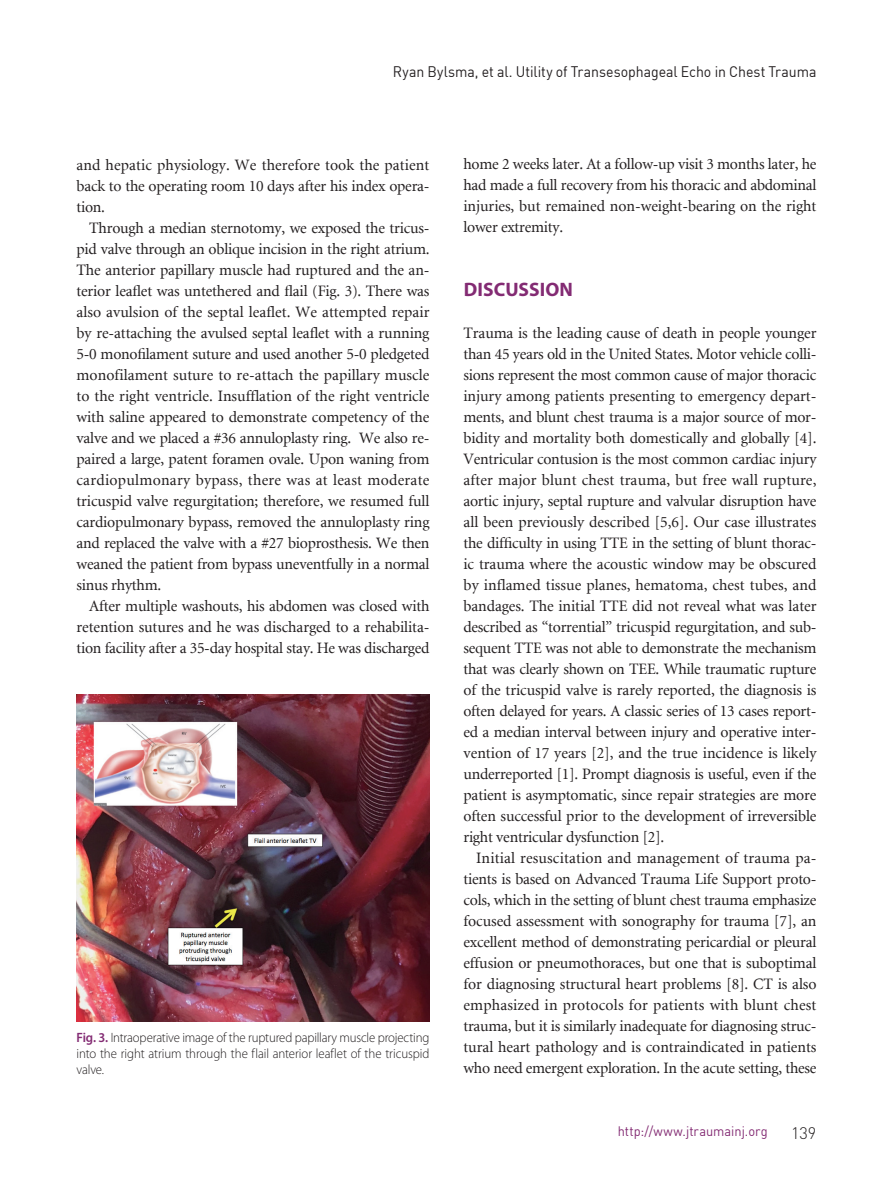
<style>
.page{position:relative;width:893px;height:1191px;background:#fff}
.page>*{position:absolute;margin:0;border:0;box-sizing:border-box;transform-origin:0 0}
.t1{font:700 19.5px "Myriad Pro";letter-spacing:.005em;color:#832b73}
.t2{font:300 16.5px "DIN Pro";color:#231f20}
.t3{font:15.75px/21px "Minion LT";letter-spacing:-.015em;color:#231f20;text-align:justify}
.t4{font:15px "DIN";letter-spacing:-.005em;color:#231f20;scale:.94 1}
.t5{font:300 13.5px/16.2px "Myriad Pro";letter-spacing:-.005em;color:#231f20;text-align:justify;scale:.95 1}
.t6{font:13.5px "DIN";color:#832b73;scale:.95 1}
.s1{font-weight:600;color:#832b73}
</style>
<div class="page">
<img style="left:77px;top:694px;width:352px;height:327px">
<p class="t4" style="left:393px;top:62px;width:452px">Ryan Bylsma, et al. Utility of Transesophageal Echo in Chest Trauma</p>
<p class="t3" style="left:76px;top:155px;width:355px">and hepatic physiology. We therefore took the patient back to the operating room 10 days after his index opera&shy;tion.</p>
<p class="t3" style="left:76px;top:218px;width:355px;text-indent:13px">Through a median sternotomy, we exposed the tricus&shy;pid valve through an oblique incision in the right atrium.<br>The anterior papillary muscle had ruptured and the an&shy;terior leaflet was untethered and flail (Fig. 3). There was also avulsion of the septal leaflet. We attempted repair by re-attaching the avulsed septal leaflet with a running 5-0 monofilament suture and used another 5-0 pledgeted monofilament suture to re-attach the papillary muscle to the right ventricle. Insufflation of the right ventricle with saline appeared to demonstrate competency of the valve and we placed a #36 annuloplasty ring. We also re&shy;paired a large, patent foramen ovale. Upon waning from cardiopulmonary bypass, there was at least moderate tricuspid valve regurgitation; therefore, we resumed full cardiopulmonary bypass, removed the annuloplasty ring and replaced the valve with a #27 bioprosthesis. We then weaned the patient from bypass uneventfully in a normal sinus rhythm.</p>
<p class="t3" style="left:76px;top:595px;width:355px;text-indent:13px">After multiple washouts, his abdomen was closed with retention sutures and he was discharged to a rehabilita&shy;tion facility after a 35-day hospital stay. He was discharged</p>
<p class="t5" style="left:77px;top:1029px;width:373px"><span class="s1">Fig. 3.</span> Intraoperative image of the ruptured papillary muscle projecting into the right atrium through the flail anterior leaflet of the tricuspid valve.</p>
<p class="t3" style="left:463px;top:154px;width:355px">home 2 weeks later. At a follow-up visit 3 months later, he had made a full recovery from his thoracic and abdominal injuries, but remained non-weight-bearing on the right lower extremity.</p>
<p class="t1" style="left:464px;top:276px;width:111px">DISCUSSION</p>
<p class="t3" style="left:463px;top:323px;width:355px">Trauma is the leading cause of death in people younger than 45 years old in the United States. Motor vehicle colli&shy;sions represent the most common cause of major thoracic injury among patients presenting to emergency depart&shy;ments, and blunt chest trauma is a major source of mor&shy;bidity and mortality both domestically and globally [4].<br>Ventricular contusion is the most common cardiac injury after major blunt chest trauma, but free wall rupture, aortic injury, septal rupture and valvular disruption have all been previously described [5,6]. Our case illustrates the difficulty in using TTE in the setting of blunt thorac&shy;ic trauma where the acoustic window may be obscured by inflamed tissue planes, hematoma, chest tubes, and bandages. The initial TTE did not reveal what was later described as “torrential” tricuspid regurgitation, and sub&shy;sequent TTE was not able to demonstrate the mechanism that was clearly shown on TEE. While traumatic rupture of the tricuspid valve is rarely reported, the diagnosis is often delayed for years. A classic series of 13 cases report&shy;ed a median interval between injury and operative inter&shy;vention of 17 years [2], and the true incidence is likely underreported [1]. Prompt diagnosis is useful, even if the patient is asymptomatic, since repair strategies are more often successful prior to the development of irreversible right ventricular dysfunction [2].</p>
<p class="t3" style="left:463px;top:847px;width:355px;text-indent:13px">Initial resuscitation and management of trauma pa&shy;tients is based on Advanced Trauma Life Support proto&shy;cols, which in the setting of blunt chest trauma emphasize focused assessment with sonography for trauma [7], an excellent method of demonstrating pericardial or pleural effusion or pneumothoraces, but one that is suboptimal for diagnosing structural heart problems [8]. CT is also emphasized in protocols for patients with blunt chest trauma, but it is similarly inadequate for diagnosing struc&shy;tural heart pathology and is contraindicated in patients who need emergent exploration. In the acute setting, these</p>
<p class="t6" style="left:618px;top:1123px;width:159px">http://www.jtraumainj.org</p>
<p class="t2" style="left:791px;top:1121px;width:27px">139</p>
</div>
